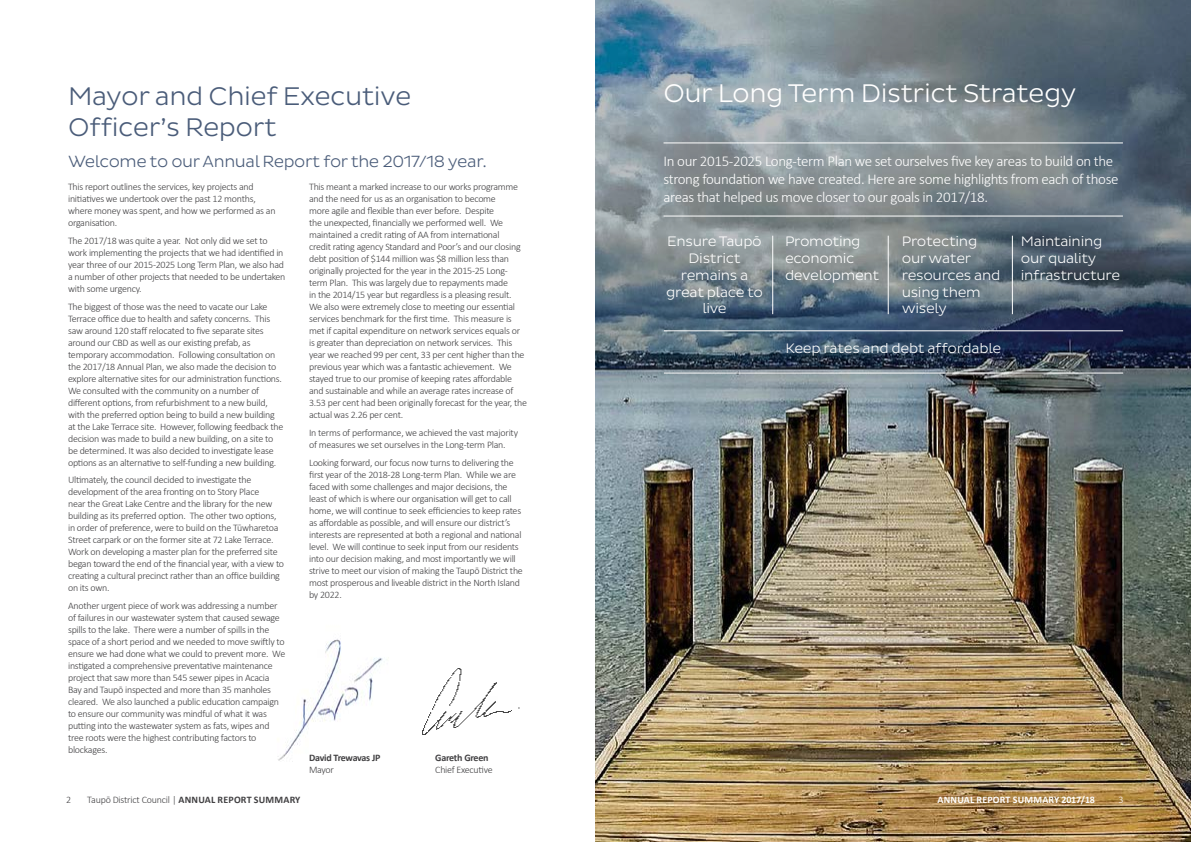
<style>
.page{position:relative;width:1191px;height:842px;background:#fff}
.page>*{position:absolute;margin:0;border:0;box-sizing:border-box;transform-origin:0 0}
.t1{font:300 26px/31.2px "Pluto Sans";letter-spacing:-.02em;color:#4a5c79}
.t2{font:300 26px "Pluto Sans";letter-spacing:-.02em;color:#fff}
.t3{font:300 16.5px "Pluto Sans";letter-spacing:-.025em;color:#4a5c79}
.t4{font:300 15px/18px "Calibri";letter-spacing:-.025em;color:#fff}
.t5{font:300 14px/16.8px "Pluto Sans";letter-spacing:-.02em;color:#fff}
.t6{font:300 10px/12px "Calibri";letter-spacing:-.025em;color:#414042}
.t7{font:700 10px "Calibri";letter-spacing:-.025em;color:#414042}
.t8{font:700 10px "Calibri";letter-spacing:.02em;color:#fff}
.t9{font:300 10px "Calibri";color:#fff}
.s1{font-weight:700}
</style>
<div class="page">
<img style="left:595px;top:434px;width:596px;height:408px">
<svg style="left:595px;top:0;width:596px;height:434px;background:#6a7983"></svg>
<img style="left:278px;top:639px;width:105px;height:123px">
<img style="left:422px;top:668px;width:90px;height:67px">
<hr style="left:663px;top:143px;width:460px;height:1px;background:#fff">
<hr style="left:663px;top:216px;width:460px;height:1px;background:#fff">
<hr style="left:772px;top:236px;width:1px;height:78px;background:#fff">
<hr style="left:888px;top:236px;width:1px;height:78px;background:#fff">
<hr style="left:1012px;top:236px;width:1px;height:78px;background:#fff">
<hr style="left:664px;top:331px;width:459px;height:1px;background:#fff">
<hr style="left:664px;top:373px;width:459px;height:1px;background:#fff">
<h1 class="t1" style="left:68px;top:80px;width:345px">Mayor and Chief Executive<br>Officer’s Report</h1>
<h2 class="t3" style="left:68px;top:152px;width:420px">Welcome to our Annual Report for the 2017/18 year.</h2>
<p class="t6" style="left:68px;top:181px;width:209px">This report outlines the services, key projects and initiatives we undertook over the past 12 months, where money was spent, and how we performed as an organisation.</p>
<p class="t6" style="left:68px;top:234px;width:219px">The 2017/18 was quite a year. Not only did we set to work implementing the projects that we had identified in year three of our 2015-2025 Long Term Plan, we also had a number of other projects that needed to be undertaken with some urgency.</p>
<p class="t6" style="left:68px;top:300px;width:217px">The biggest of those was the need to vacate our Lake Terrace office due to health and safety concerns. This saw around 120 staff relocated to five separate sites around our CBD as well as our existing prefab, as temporary accommodation. Following consultation on the 2017/18 Annual Plan, we also made the decision to explore alternative sites for our administration functions.<br>We consulted with the community on a number of different options, from refurbishment to a new build, with the preferred option being to build a new building at the Lake Terrace site. However, following feedback the decision was made to build a new building, on a site to be determined. It was also decided to investigate lease options as an alternative to self-funding a new building.</p>
<p class="t6" style="left:68px;top:474px;width:218px">Ultimately, the council decided to investigate the development of the area fronting on to Story Place<br>near the Great Lake Centre and the library for the new building as its preferred option. The other two options, in order of preference, were to build on the Tūwharetoa Street carpark or on the former site at 72 Lake Terrace.<br>Work on developing a master plan for the preferred site began toward the end of the financial year, with a view to creating a cultural precinct rather than an office building on its own.</p>
<p class="t6" style="left:68px;top:599px;width:219px">Another urgent piece of work was addressing a number of failures in our wastewater system that caused sewage spills to the lake. There were a number of spills in the space of a short period and we needed to move swiftly to ensure we had done what we could to prevent more. We instigated a comprehensive preventative maintenance project that saw more than 545 sewer pipes in Acacia Bay and Taupō inspected and more than 35 manholes cleared. We also launched a public education campaign to ensure our community was mindful of what it was putting into the wastewater system as fats, wipes and tree roots were the highest contributing factors to blockages.</p>
<p class="t6" style="left:309px;top:181px;width:219px">This meant a marked increase to our works programme and the need for us as an organisation to become<br>more agile and flexible than ever before. Despite<br>the unexpected, financially we performed well. We maintained a credit rating of AA from international<br>credit rating agency Standard and Poor’s and our closing debt position of $144 million was $8 million less than originally projected for the year in the 2015-25 Long&shy;term Plan. This was largely due to repayments made<br>in the 2014/15 year but regardless is a pleasing result.<br>We also were extremely close to meeting our essential services benchmark for the first time. This measure is met if capital expenditure on network services equals or is greater than depreciation on network services. This year we reached 99 per cent, 33 per cent higher than the previous year which was a fantastic achievement. We stayed true to our promise of keeping rates affordable and sustainable and while an average rates increase of 3.53 per cent had been originally forecast for the year, the actual was 2.26 per cent.</p>
<p class="t6" style="left:309px;top:426px;width:210px">In terms of performance, we achieved the vast majority of measures we set ourselves in the Long-term Plan.</p>
<p class="t6" style="left:309px;top:456px;width:215px">Looking forward, our focus now turns to delivering the first year of the 2018-28 Long-term Plan. While we are faced with some challenges and major decisions, the least of which is where our organisation will get to call home, we will continue to seek efficiencies to keep rates as affordable as possible, and will ensure our district’s interests are represented at both a regional and national level. We will continue to seek input from our residents into our decision making, and most importantly we will strive to meet our vision of making the Taupō District the most prosperous and liveable district in the North Island by 2022.</p>
<p class="t7" style="left:435px;top:751px;width:55px">Gareth Green</p>
<p class="t6" style="left:435px;top:764px;width:59px">Chief Executive</p>
<p class="t7" style="left:309px;top:751px;width:73px">David Trewavas JP</p>
<p class="t6" style="left:309px;top:764px;width:26px">Mayor</p>
<p class="t6" style="left:66px;top:793px;width:7px">2</p>
<p class="t6" style="left:87px;top:793px;width:215px">Taupō District Council | <span class="s1">ANNUAL REPORT SUMMARY</span></p>
<h1 class="t2" style="left:663px;top:78px;width:415px">Our Long Term District Strategy</h1>
<h3 class="t4" style="left:663px;top:152px;width:456px">In our 2015-2025 Long-term Plan we set ourselves five key areas to build on the strong foundation we have created. Here are some highlights from each of those areas that helped us move closer to our goals in 2017/18.</h3>
<h3 class="t5" style="left:666px;top:233px;width:98px;text-align:center">Ensure Taupō<br>District remains a great place to live</h3>
<h3 class="t5" style="left:785px;top:233px;width:96px">Promoting economic development</h3>
<h3 class="t5" style="left:901px;top:233px;width:100px">Protecting our water resources and using them wisely</h3>
<h3 class="t5" style="left:1020px;top:233px;width:101px">Maintaining our quality infrastructure</h3>
<h3 class="t5" style="left:785px;top:340px;width:217px">Keep rates and debt affordable</h3>
<p class="t8" style="left:937px;top:793px;width:159px">ANNUAL REPORT SUMMARY 2017/18</p>
<p class="t9" style="left:1118px;top:793px;width:7px">3</p>
</div>
